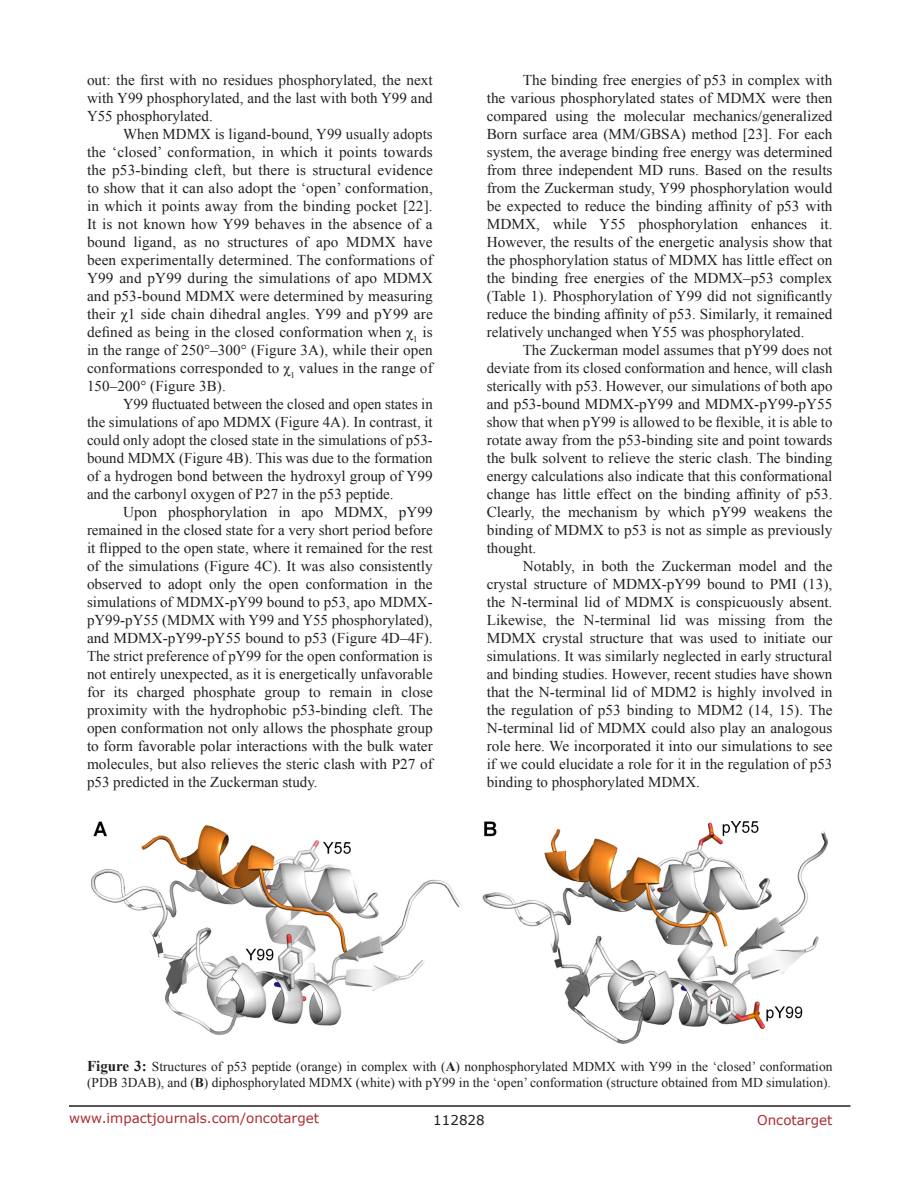
<style>
.page{position:relative;width:918px;height:1188px;background:#fff}
.page>*{position:absolute;margin:0;border:0;box-sizing:border-box;transform-origin:0 0}
.BodyText{font:15px/18px "Times New Roman";color:#231f20;text-align:justify}
.FigureText{font:13.5px/16.2px "Times New Roman";color:#231f20}
.t1{font:13.5px "Verdana";color:#ac2b31}
.t2{font:13.5px "Verdana";color:#231f20}
.s1{font-weight:700;font-size:15px}
.s2{font-weight:700}
</style>
<div class="page">
<hr style="left:69px;top:1105px;width:781px;height:2px;background:#231f20">
<img style="left:92px;top:822px;width:736px;height:221px">
<p class="BodyText" style="left:87px;top:71px;width:347px">out: the first with no residues phosphorylated, the next with Y99 phosphorylated, and the last with both Y99 and Y55 phosphorylated.</p>
<p class="BodyText" style="left:87px;top:125px;width:347px;text-indent:36px">When MDMX is ligand-bound, Y99 usually adopts the ‘closed’ conformation, in which it points towards the p53-binding cleft, but there is structural evidence to show that it can also adopt the ‘open’ conformation, in which it points away from the binding pocket [22].<br>It is not known how Y99 behaves in the absence of a bound ligand, as no structures of apo MDMX have been experimentally determined. The conformations of Y99 and pY99 during the simulations of apo MDMX and p53-bound MDMX were determined by measuring their χ1 side chain dihedral angles. Y99 and pY99 are defined as being in the closed conformation when χ<sub>1</sub> is in the range of 250°–300° (Figure 3A), while their open conformations corresponded to χ<sub>1</sub> values in the range of 150–200° (Figure 3B).</p>
<p class="BodyText" style="left:87px;top:395px;width:347px;text-indent:36px">Y99 fluctuated between the closed and open states in the simulations of apo MDMX (Figure 4A). In contrast, it could only adopt the closed state in the simulations of p53- bound MDMX (Figure 4B). This was due to the formation of a hydrogen bond between the hydroxyl group of Y99 and the carbonyl oxygen of P27 in the p53 peptide.</p>
<p class="BodyText" style="left:87px;top:503px;width:347px;text-indent:36px">Upon phosphorylation in apo MDMX, pY99 remained in the closed state for a very short period before it flipped to the open state, where it remained for the rest of the simulations (Figure 4C). It was also consistently observed to adopt only the open conformation in the simulations of MDMX-pY99 bound to p53, apo MDMX&shy;pY99-pY55 (MDMX with Y99 and Y55 phosphorylated), and MDMX-pY99-pY55 bound to p53 (Figure 4D–4F).<br>The strict preference of pY99 for the open conformation is not entirely unexpected, as it is energetically unfavorable for its charged phosphate group to remain in close proximity with the hydrophobic p53-binding cleft. The open conformation not only allows the phosphate group to form favorable polar interactions with the bulk water molecules, but also relieves the steric clash with P27 of p53 predicted in the Zuckerman study.</p>
<p class="BodyText" style="left:487px;top:71px;width:347px;text-indent:36px">The binding free energies of p53 in complex with the various phosphorylated states of MDMX were then compared using the molecular mechanics/generalized Born surface area (MM/GBSA) method [23]. For each system, the average binding free energy was determined from three independent MD runs. Based on the results from the Zuckerman study, Y99 phosphorylation would be expected to reduce the binding affinity of p53 with MDMX, while Y55 phosphorylation enhances it.<br>However, the results of the energetic analysis show that the phosphorylation status of MDMX has little effect on the binding free energies of the MDMX–p53 complex (Table 1). Phosphorylation of Y99 did not significantly reduce the binding affinity of p53. Similarly, it remained relatively unchanged when Y55 was phosphorylated.</p>
<p class="BodyText" style="left:487px;top:341px;width:347px;text-indent:36px">The Zuckerman model assumes that pY99 does not deviate from its closed conformation and hence, will clash sterically with p53. However, our simulations of both apo and p53-bound MDMX-pY99 and MDMX-pY99-pY55 show that when pY99 is allowed to be flexible, it is able to rotate away from the p53-binding site and point towards the bulk solvent to relieve the steric clash. The binding energy calculations also indicate that this conformational change has little effect on the binding affinity of p53.<br>Clearly, the mechanism by which pY99 weakens the binding of MDMX to p53 is not as simple as previously thought.</p>
<p class="BodyText" style="left:487px;top:557px;width:347px;text-indent:36px">Notably, in both the Zuckerman model and the crystal structure of MDMX-pY99 bound to PMI (13), the N-terminal lid of MDMX is conspicuously absent.<br>Likewise, the N-terminal lid was missing from the MDMX crystal structure that was used to initiate our simulations. It was similarly neglected in early structural and binding studies. However, recent studies have shown that the N-terminal lid of MDM2 is highly involved in the regulation of p53 binding to MDM2 (14, 15). The N-terminal lid of MDMX could also play an analogous role here. We incorporated it into our simulations to see if we could elucidate a role for it in the regulation of p53 binding to phosphorylated MDMX.</p>
<p class="FigureText" style="left:87px;top:1058px;width:747px"><span class="s1">Figure 3:</span> Structures of p53 peptide (orange) in complex with (<span class="s2">A</span>) nonphosphorylated MDMX with Y99 in the ‘closed’ conformation (PDB 3DAB), and (<span class="s2">B</span>) diphosphorylated MDMX (white) with pY99 in the ‘open’ conformation (structure obtained from MD simulation).</p>
<p class="t1" style="left:69px;top:1109px;width:252px">www.impactjournals.com/oncotarget</p>
<p class="t2" style="left:433px;top:1111px;width:53px">112828</p>
<p class="t1" style="left:757px;top:1111px;width:77px">Oncotarget</p>
</div>
